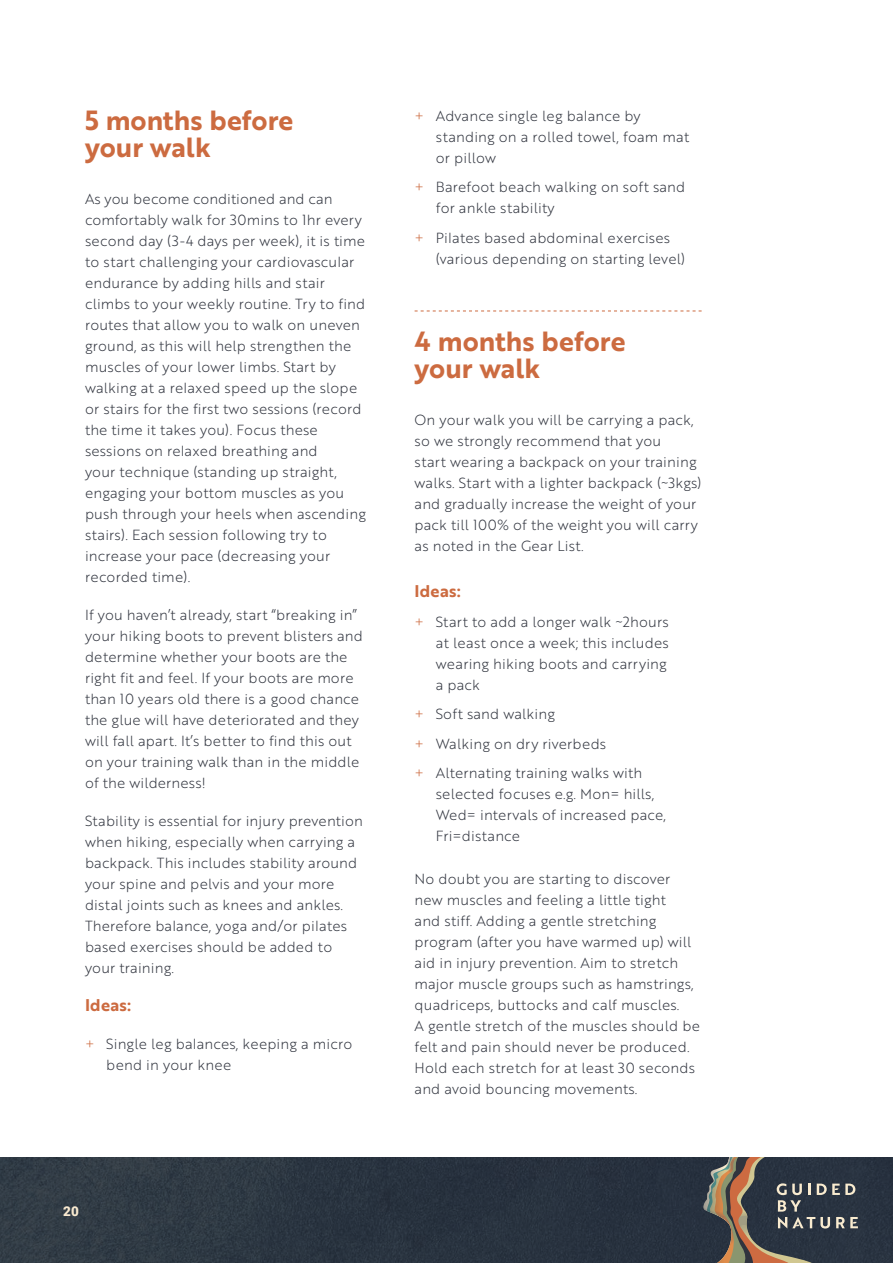
<style>
.page{position:relative;width:893px;height:1263px;background:#fff}
.page>*{position:absolute;margin:0;border:0;box-sizing:border-box;transform-origin:0 0}
.t1{font:27px/27px "Brother 1816 Bold";color:#cc6b40}
.t2{font:16.5px "Brother 1816 Bold";letter-spacing:.01em;color:#cc6b40}
.t3{font:14.25px/21px "Brother 1816 Light";letter-spacing:.01em;color:#30343e}
.t4{font:900 13.5px "Roboto";color:#f8e9cf}
.s1{color:#cc6b40}
</style>
<div class="page">
<img style="left:0;top:1157px;width:893px;height:106px">
<svg style="left:703px;top:1157px;width:155px;height:105px"></svg>
<svg style="left:415px;top:311px;width:287px;height:1px"></svg>
<p class="t1" style="left:85px;top:106px;width:210px">5 months before your walk</p>
<p class="t3" style="left:85px;top:187px;width:282px">As you become conditioned and can comfortably walk for 30mins to 1hr every second day (3-4 days per week), it is time to start challenging your cardiovascular endurance by adding hills and stair climbs to your weekly routine. Try to find routes that allow you to walk on uneven ground, as this will help strengthen the muscles of your lower limbs. Start by walking at a relaxed speed up the slope or stairs for the first two sessions (record the time it takes you). Focus these sessions on relaxed breathing and<br>your technique (standing up straight, engaging your bottom muscles as you push through your heels when ascending stairs). Each session following try to increase your pace (decreasing your recorded time).</p>
<p class="t3" style="left:85px;top:603px;width:279px">If you haven’t already, start “breaking in” your hiking boots to prevent blisters and determine whether your boots are the right fit and feel. If your boots are more than 10 years old there is a good chance the glue will have deteriorated and they will fall apart. It’s better to find this out on your training walk than in the middle of the wilderness!</p>
<p class="t3" style="left:85px;top:809px;width:279px">Stability is essential for injury prevention when hiking, especially when carrying a backpack. This includes stability around your spine and pelvis and your more distal joints such as knees and ankles.<br>Therefore balance, yoga and/or pilates based exercises should be added to your training.</p>
<p class="t2" style="left:85px;top:992px;width:48px">Ideas:</p>
<p class="t3" style="left:106px;top:1032px;width:248px;text-indent:-21px"><span class="s1">+</span> Single leg balances, keeping a micro bend in your knee</p>
<p class="t4" style="left:63px;top:1202px;width:17px">20</p>
<p class="t3" style="left:436px;top:105px;width:255px;text-indent:-21px"><span class="s1">+</span> Advance single leg balance by standing on a rolled towel, foam mat or pillow</p>
<p class="t3" style="left:436px;top:176px;width:251px;text-indent:-21px"><span class="s1">+</span> Barefoot beach walking on soft sand for ankle stability</p>
<p class="t3" style="left:436px;top:227px;width:251px;text-indent:-21px"><span class="s1">+</span> Pilates based abdominal exercises (various depending on starting level)</p>
<p class="t1" style="left:415px;top:327px;width:212px">4 months before your walk</p>
<p class="t3" style="left:415px;top:408px;width:288px">On your walk you will be carrying a pack, so we strongly recommend that you<br>start wearing a backpack on your training walks. Start with a lighter backpack (~3kgs) and gradually increase the weight of your pack till 100% of the weight you will carry as noted in the Gear List.</p>
<p class="t2" style="left:415px;top:579px;width:48px">Ideas:</p>
<p class="t3" style="left:436px;top:610px;width:234px;text-indent:-21px"><span class="s1">+</span> Start to add a longer walk ~2hours at least once a week; this includes wearing hiking boots and carrying a pack</p>
<p class="t3" style="left:415px;top:699px;width:229px;line-height:29.5px"><span class="s1">+</span> Soft sand walking<br><span class="s1">+</span> Walking on dry riverbeds<br><span class="s1">+</span> Alternating training walks with</p>
<p class="t3" style="left:436px;top:783px;width:232px">selected focuses e.g. Mon= hills,<br>Wed= intervals of increased pace,<br>Fri=distance</p>
<p class="t3" style="left:415px;top:867px;width:287px">No doubt you are starting to discover new muscles and feeling a little tight<br>and stiff. Adding a gentle stretching program (after you have warmed up) will aid in injury prevention. Aim to stretch major muscle groups such as hamstrings, quadriceps, buttocks and calf muscles.<br>A gentle stretch of the muscles should be felt and pain should never be produced.<br>Hold each stretch for at least 30 seconds and avoid bouncing movements.</p>
</div>
